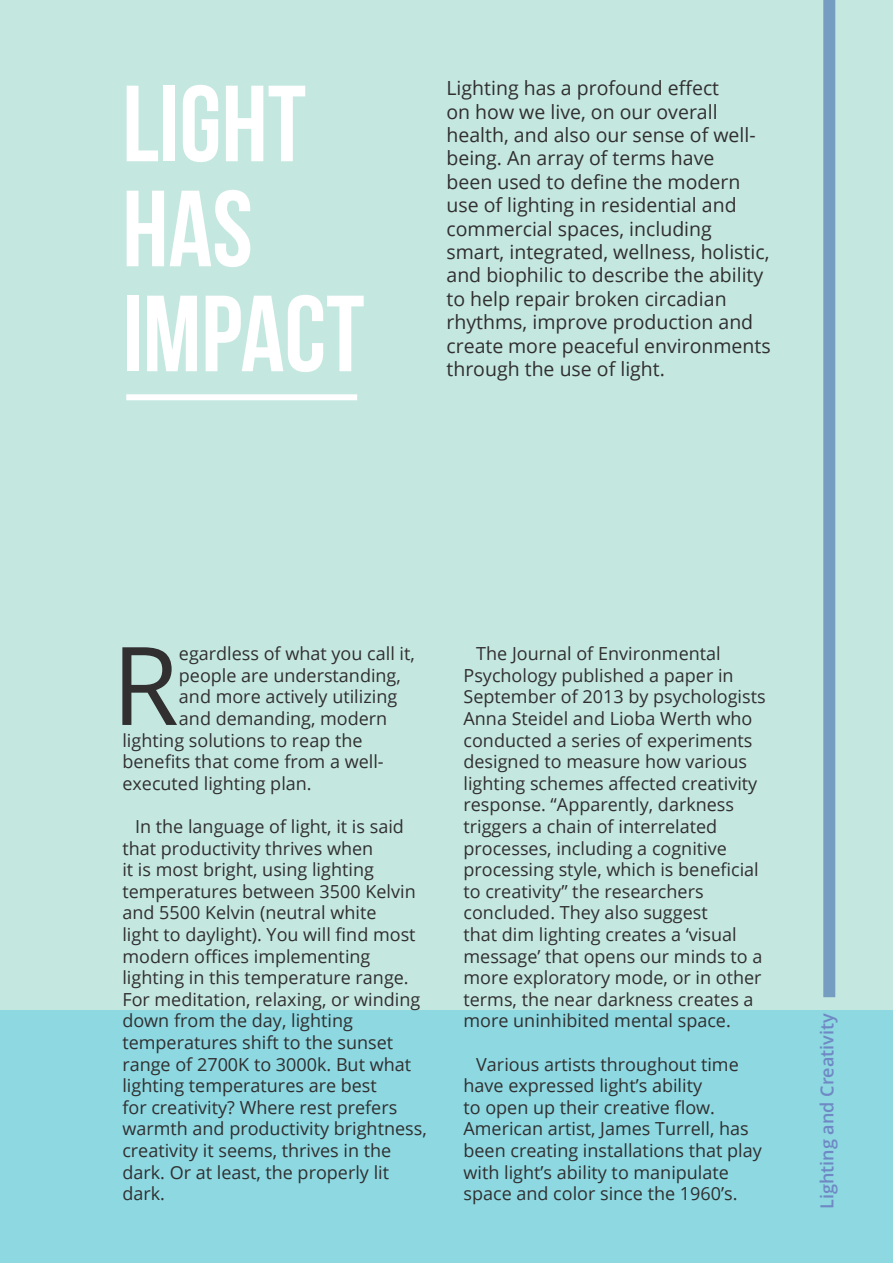
<style>
.page{position:relative;width:893px;height:1263px;background:#c4e7df}
.page>*{position:absolute;margin:0;border:0;box-sizing:border-box;transform-origin:0 0}
.t1{font:108.75px "Open Sans";color:#312f30}
.t2{font:108px/105px "Bebas Neue";color:#fff}
.t3{font:19.5px/23.4px "Open Sans";color:#312f30}
.t4{font:18px/21.6px "Open Sans";color:#312f30}
.t5{font:600 18px "Open Sans";color:#7089c5}
</style>
<div class="page">
<div style="left:0;top:1010px;width:893px;height:253px;background:#8dd8e1"></div>
<div style="left:823px;top:0;width:12px;height:997px;background:#759cc1"></div>
<div style="left:126px;top:394px;width:231px;height:6px;background:#fff"></div>
<h2 class="t2" style="left:122px;top:70px;width:244px">LIGHT<br>HAS<br>IMPACT</h2>
<p class="t3" style="left:446px;top:76px;width:326px">Lighting has a profound effect<br>on how we live, on our overall health, and also our sense of well&shy;being. An array of terms have<br>been used to define the modern use of lighting in residential and commercial spaces, including smart, integrated, wellness, holistic, and biophilic to describe the ability to help repair broken circadian rhythms, improve production and create more peaceful environments through the use of light.</p>
<h1 class="t1" style="left:112px;top:609px;width:69px">R</h1>
<p class="t4" style="left:179px;top:642px;width:237px">egardless of what you call it,</p>
<p class="t4" style="left:179px;top:664px;width:223px">people are understanding,</p>
<p class="t4" style="left:179px;top:685px;width:220px">and more actively utilizing</p>
<p class="t4" style="left:179px;top:707px;width:210px">and demanding, modern</p>
<p class="t4" style="left:122px;top:729px;width:242px">lighting solutions to reap the</p>
<p class="t4" style="left:122px;top:750px;width:263px">benefits that come from a well-</p>
<p class="t4" style="left:122px;top:772px;width:191px">executed lighting plan.</p>
<p class="t4" style="left:122px;top:815px;width:306px;text-indent:13px">In the language of light, it is said that productivity thrives when<br>it is most bright, using lighting temperatures between 3500 Kelvin and 5500 Kelvin (neutral white<br>light to daylight). You will find most modern offices implementing lighting in this temperature range.<br>For meditation, relaxing, or winding down from the day, lighting temperatures shift to the sunset range of 2700K to 3000k. But what lighting temperatures are best<br>for creativity? Where rest prefers warmth and productivity brightness, creativity it seems, thrives in the dark. Or at least, the properly lit dark.</p>
<p class="t4" style="left:463px;top:642px;width:304px;text-indent:13px">The Journal of Environmental Psychology published a paper in September of 2013 by psychologists Anna Steidel and Lioba Werth who conducted a series of experiments designed to measure how various lighting schemes affected creativity response. “Apparently, darkness triggers a chain of interrelated processes, including a cognitive processing style, which is beneficial to creativity” the researchers concluded. They also suggest<br>that dim lighting creates a ‘visual message’ that opens our minds to a more exploratory mode, or in other terms, the near darkness creates a more uninhibited mental space.</p>
<p class="t4" style="left:463px;top:1053px;width:300px;text-indent:13px">Various artists throughout time have expressed light’s ability<br>to open up their creative flow.<br>American artist, James Turrell, has been creating installations that play with light’s ability to manipulate space and color since the 1960’s.</p>
<p class="t5" style="left:814px;top:1209px;width:197px;rotate:-90deg">Lighting and Creativity</p>
</div>
